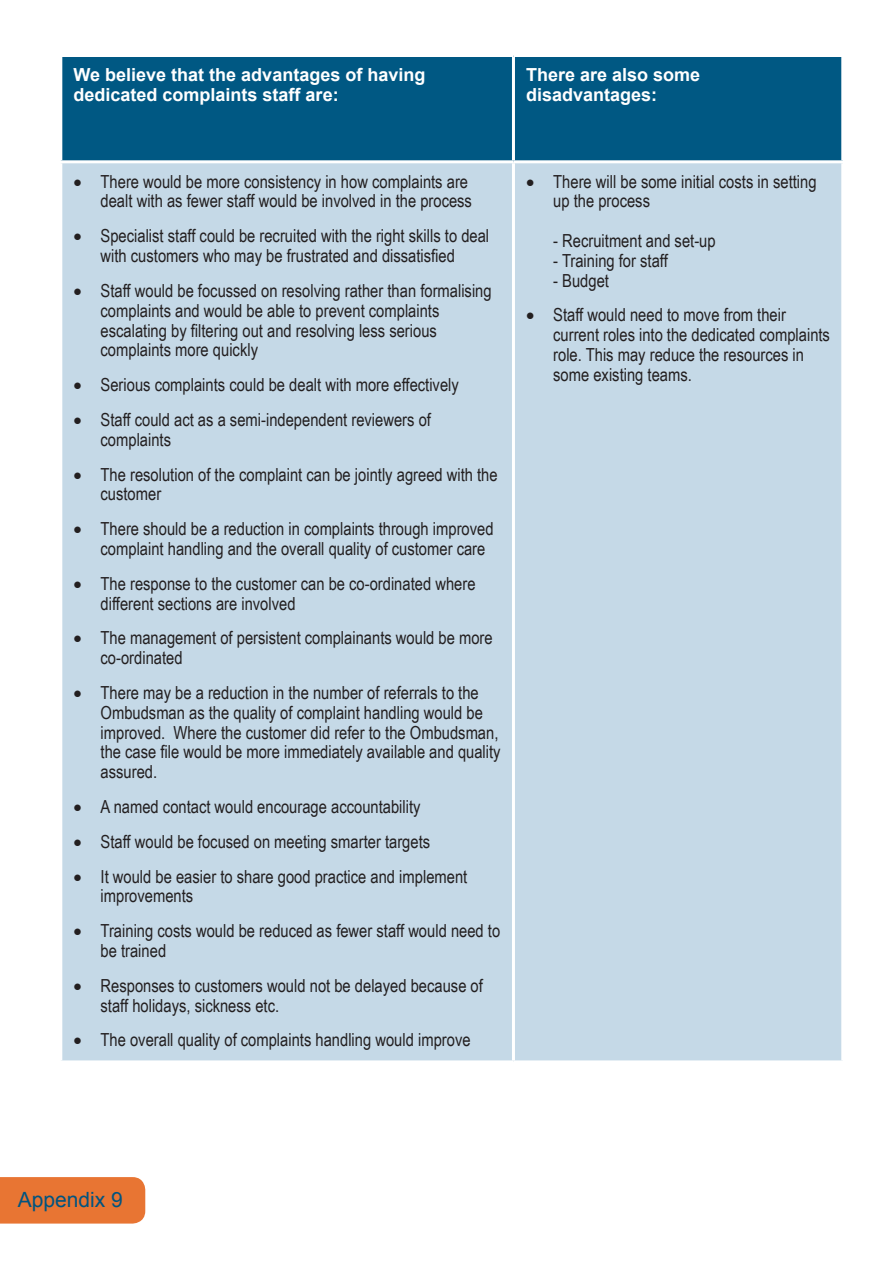
<style>
.page{position:relative;width:893px;height:1263px;background:#fff}
.page>*{position:absolute;margin:0;border:0;box-sizing:border-box;transform-origin:0 0}
.t1{font:21px "Arial";color:#005480}
.t2{font:18px/19.8px "Arial Narrow";color:#231f20}
.t3{font:700 18px/19.8px "Arial";color:#fff}
</style>
<div class="page">
<div style="left:62px;top:57px;width:779px;height:103px;background:#005883"></div>
<div style="left:62px;top:163px;width:779px;height:897px;background:#c5d9e7"></div>
<hr style="left:512px;top:57px;width:3px;height:103px;background:#fff">
<hr style="left:512px;top:163px;width:3px;height:897px;background:#fff">
<div style="left:0;top:1177px;width:145px;height:46px;background:#e87533"></div>
<p class="t3" style="left:74px;top:66px;width:353px">We believe that the advantages of having dedicated complaints staff are:</p>
<p class="t3" style="left:526px;top:66px;width:176px">There are also some disadvantages:</p>
<p class="t2" style="left:74px;top:171px;width:400px;text-align:right">• There would be more consistency in how complaints are dealt with as fewer staff would be involved in the process</p>
<p class="t2" style="left:74px;top:225px;width:417px;text-align:center">• Specialist staff could be recruited with the right skills to deal with customers who may be frustrated and dissatisfied</p>
<p class="t2" style="left:101px;top:280px;width:393px;text-indent:-27px">• Staff would be focussed on resolving rather than formalising complaints and would be able to prevent complaints escalating by filtering out and resolving less serious complaints more quickly</p>
<p class="t2" style="left:74px;top:374px;width:387px">• Serious complaints could be dealt with more effectively</p>
<p class="t2" style="left:101px;top:409px;width:332px;text-indent:-27px">• Staff could act as a semi-independent reviewers of complaints</p>
<p class="t2" style="left:101px;top:464px;width:399px;text-indent:-27px">• The resolution of the complaint can be jointly agreed with the customer</p>
<p class="t2" style="left:101px;top:518px;width:394px;text-indent:-27px">• There should be a reduction in complaints through improved complaint handling and the overall quality of customer care</p>
<p class="t2" style="left:101px;top:573px;width:376px;text-indent:-27px">• The response to the customer can be co-ordinated where different sections are involved</p>
<p class="t2" style="left:101px;top:627px;width:394px;text-indent:-27px">• The management of persistent complainants would be more co-ordinated</p>
<p class="t2" style="left:101px;top:682px;width:402px;text-indent:-27px">• There may be a reduction in the number of referrals to the Ombudsman as the quality of complaint handling would be improved. Where the customer did refer to the Ombudsman, the case file would be more immediately available and quality assured.</p>
<p class="t2" style="left:74px;top:796px;width:349px">• A named contact would encourage accountability</p>
<p class="t2" style="left:74px;top:831px;width:358px">• Staff would be focused on meeting smarter targets</p>
<p class="t2" style="left:101px;top:865px;width:368px;text-indent:-27px">• It would be easier to share good practice and implement improvements</p>
<p class="t2" style="left:101px;top:920px;width:401px;text-indent:-27px">• Training costs would be reduced as fewer staff would need to be trained</p>
<p class="t2" style="left:101px;top:975px;width:384px;text-indent:-27px">• Responses to customers would not be delayed because of staff holidays, sickness etc.</p>
<p class="t2" style="left:74px;top:1029px;width:398px">• The overall quality of complaints handling would improve</p>
<p class="t2" style="left:553px;top:171px;width:265px;text-indent:-27px">• There will be some initial costs in setting up the process</p>
<p class="t2" style="left:553px;top:230px;width:164px">- Recruitment and set-up</p>
<p class="t2" style="left:553px;top:250px;width:116px">- Training for staff</p>
<p class="t2" style="left:553px;top:270px;width:57px">- Budget</p>
<p class="t2" style="left:553px;top:304px;width:278px;text-indent:-27px">• Staff would need to move from their current roles into the dedicated complaints role. This may reduce the resources in some existing teams.</p>
<p class="t1" style="left:18px;top:1185px;width:107px">Appendix 9</p>
</div>
